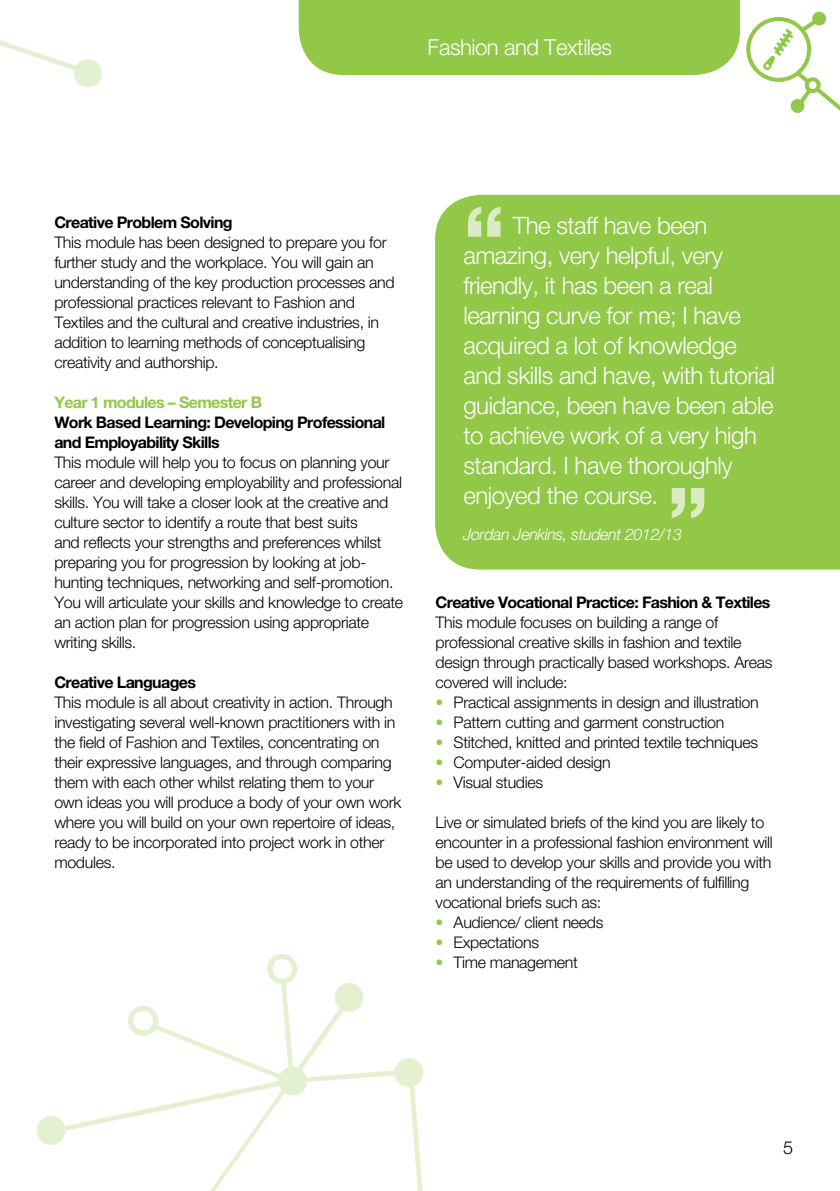
<style>
.page{position:relative;width:840px;height:1191px;background:#fff}
.page>*{position:absolute;margin:0;border:0;box-sizing:border-box;transform-origin:0 0}
.t1{font:800 83.4px "Helvetica Neue";color:#dbebc5}
.t2{font:300 24px/30px "Helvetica Neue LT Std";letter-spacing:-.02em;color:#fff}
.t3{font:300 22px "Helvetica Neue LT Std";letter-spacing:-.02em;color:#fff}
.t4{font:300 18px "Helvetica Neue LT Std";color:#000}
.t5{font:300 16px/20px "Helvetica Neue LT Std";letter-spacing:-.02em;color:#000}
.t6{font:700 16px/20px "Helvetica Neue LT Std";letter-spacing:-.04em;color:#000}
.t7{font:italic 300 16px "Helvetica Neue LT Std";letter-spacing:-.02em;color:#fff}
.t8{font:700 16px "Helvetica Neue LT Std";letter-spacing:-.04em;color:#91c848}
.s1{color:#91c848}
</style>
<div class="page">
<div style="left:298px;top:0;width:441px;height:75px;background:#91c848"></div>
<svg style="left:0;top:40px;width:102px;height:48px"></svg>
<div style="left:435px;top:195px;width:404px;height:374px;background:#91c848"></div>
<svg style="left:36px;top:954px;width:387px;height:237px"></svg>
<div style="left:811px;top:12px;width:14px;height:13px;border:2px solid #91c848;border-radius:50%"></div>
<div style="left:745px;top:17px;width:65px;height:65px;border:4px solid #91c848;border-radius:50%"></div>
<svg style="left:762px;top:13px;width:77px;height:100px"></svg>
<h3 class="t3" style="left:427px;top:34px;width:186px">Fashion and Textiles</h3>
<p class="t6" style="left:54px;top:212px;width:180px">Creative Problem Solving</p>
<p class="t5" style="left:54px;top:232px;width:341px">This module has been designed to prepare you for further study and the workplace. You will gain an understanding of the key production processes and professional practices relevant to Fashion and Textiles and the cultural and creative industries, in addition to learning methods of conceptualising creativity and authorship.</p>
<p class="t8" style="left:54px;top:392px;width:209px">Year 1 modules – Semester B</p>
<p class="t6" style="left:54px;top:412px;width:332px">Work Based Learning: Developing Professional and Employability Skills</p>
<p class="t5" style="left:54px;top:452px;width:350px">This module will help you to focus on planning your career and developing employability and professional skills. You will take a closer look at the creative and culture sector to identify a route that best suits<br>and reflects your strengths and preferences whilst preparing you for progression by looking at job&shy;hunting techniques, networking and self-promotion.<br>You will articulate your skills and knowledge to create an action plan for progression using appropriate writing skills.</p>
<p class="t6" style="left:54px;top:672px;width:143px">Creative Languages</p>
<p class="t5" style="left:54px;top:692px;width:348px">This module is all about creativity in action. Through investigating several well-known practitioners with in the field of Fashion and Textiles, concentrating on their expressive languages, and through comparing them with each other whilst relating them to your own ideas you will produce a body of your own work where you will build on your own repertoire of ideas, ready to be incorporated into project work in other modules.</p>
<h1 class="t1" style="left:463px;top:187px;width:43px">“</h1>
<p class="t2" style="left:463px;top:210px;width:313px;text-indent:50px">The staff have been amazing, very helpful, very friendly, it has been a real learning curve for me; I have acquired a lot of knowledge and skills and have, with tutorial guidance, been have been able to achieve work of a very high standard. I have thoroughly enjoyed the course.</p>
<p class="t7" style="left:463px;top:525px;width:220px">Jordan Jenkins, student 2012/13</p>
<h1 class="t1" style="left:708px;top:538px;width:43px;rotate:-180deg">“</h1>
<p class="t6" style="left:435px;top:592px;width:336px">Creative Vocational Practice: Fashion &amp; Textiles</p>
<p class="t5" style="left:435px;top:612px;width:338px">This module focuses on building a range of professional creative skills in fashion and textile design through practically based workshops. Areas covered will include:</p>
<p class="t5" style="left:435px;top:692px;width:324px"><span class="s1">•</span> Practical assignments in design and illustration</p>
<p class="t5" style="left:435px;top:712px;width:290px"><span class="s1">•</span> Pattern cutting and garment construction</p>
<p class="t5" style="left:435px;top:732px;width:324px"><span class="s1">•</span> Stitched, knitted and printed textile techniques</p>
<p class="t5" style="left:435px;top:752px;width:176px"><span class="s1">•</span> Computer-aided design</p>
<p class="t5" style="left:435px;top:772px;width:109px"><span class="s1">•</span> Visual studies</p>
<p class="t5" style="left:435px;top:812px;width:338px">Live or simulated briefs of the kind you are likely to encounter in a professional fashion environment will be used to develop your skills and provide you with an understanding of the requirements of fulfilling vocational briefs such as:</p>
<p class="t5" style="left:435px;top:912px;width:169px"><span class="s1">•</span> Audience/ client needs</p>
<p class="t5" style="left:435px;top:932px;width:105px"><span class="s1">•</span> Expectations</p>
<p class="t5" style="left:435px;top:952px;width:144px"><span class="s1">•</span> Time management</p>
<p class="t4" style="left:782px;top:1136px;width:12px">5</p>
</div>
